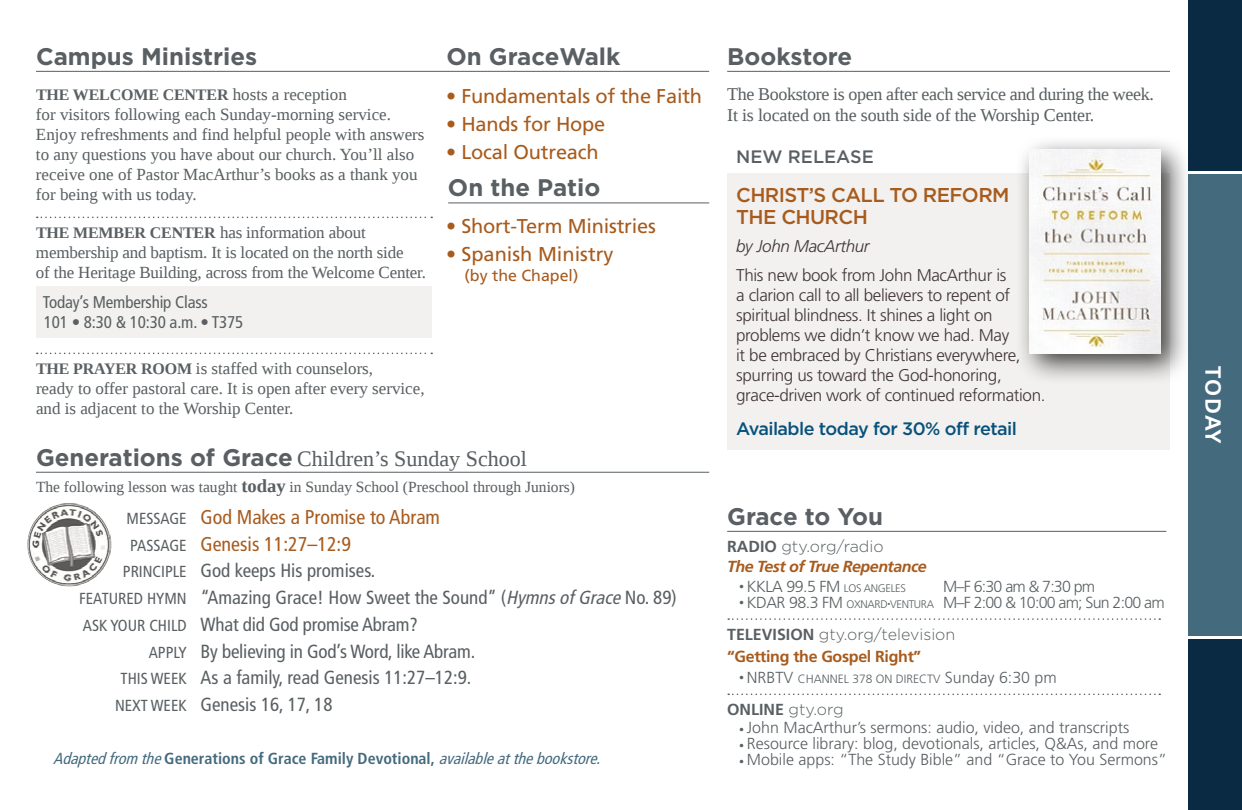
<style>
.page{position:relative;width:1242px;height:810px;background:#fff}
.page>*{position:absolute;margin:0;border:0;box-sizing:border-box;transform-origin:0 0}
.t1{font:700 24px "Gotham";color:#595f62}
.t2{font:22px "Tinos";color:#595f62}
.t3{font:700 22px "Frutiger";letter-spacing:.05em;color:#fff}
.t4{font:20px "Frutiger";letter-spacing:-.01em;color:#a75b1d}
.t5{font:condensed 20px/26.8px "Frutiger";color:#a75b1d}
.t6{font:500 20px/22px "Gotham";letter-spacing:-.03em;color:#a75b1d}
.t7{font:condensed 19px "Frutiger";color:#595f62}
.t8{font:18px/21.6px "Tinos";letter-spacing:-.02em;color:#595f62}
.t9{font:500 18px "Gotham";letter-spacing:-.03em;color:#07517c}
.t10{font:500 18px "Gotham";color:#595f62}
.t11{font:17px/20px "Tinos";color:#595f62}
.t12{font:300 17px/20px "Frutiger";letter-spacing:-.02em;color:#403535}
.t13{font:condensed 17px/20px "Frutiger";letter-spacing:-.01em;color:#595f62}
.t14{font:italic 300 17px "Frutiger";letter-spacing:-.02em;color:#403535}
.t15{font:300 16px "Frutiger";color:#595f62}
.t16{font:italic condensed 16px "Frutiger";color:#446a7e}
.t17{font:300 16px "Gotham";color:#595f62}
.t18{font:300 16px "Frutiger";letter-spacing:-.05em;color:#595f62}
.t19{font:700 16px "Tinos";letter-spacing:-.01em;color:#595f62}
.t20{font:italic 700 16px "Frutiger";letter-spacing:-.03em;color:#a75b1d}
.t21{font:700 16px "Frutiger";letter-spacing:-.02em;color:#a75b1d}
.t22{font:16px "Frutiger";color:#a75b1d}
.t23{font:15.6px "Tinos";color:#595f62}
.t24{font:300 12px "Frutiger";color:#595f62}
.s1{font-weight:400;font-size:17px}
.s2{font-weight:700;font-size:16px}
.s3{font-family:"Gotham";font-weight:700;font-size:24px}
.s4{font-weight:700;font-size:18.6px}
.s5{font-size:16px;color:#595f62}
.s6{font-size:16px}
.s7{font-style:italic}
.s8{font-weight:700;font-style:normal}
.s9{font-family:"Frutiger";font-weight:700}
.s10{font-size:10px}
.s11{font-size:11px}
.s12{font-size:6px}
</style>
<div class="page">
<div style="left:1188px;top:174px;width:54px;height:462px;background:#446a7e"></div>
<div style="left:1188px;top:639px;width:54px;height:171px;background:#0a2a44"></div>
<div style="left:1188px;top:0;width:54px;height:171px;background:#0a2a44"></div>
<div style="left:36px;top:287px;width:396px;height:51px;background:#f2f1ef"></div>
<svg style="left:37px;top:217px;width:395px;height:1px"></svg>
<svg style="left:37px;top:353px;width:395px;height:1px"></svg>
<hr style="left:36px;top:472px;width:673px;height:1px;background:#595f62">
<img style="left:27px;top:503px;width:84px;height:84px">
<svg style="left:728px;top:618px;width:432px;height:2px"></svg>
<svg style="left:728px;top:694px;width:432px;height:1px"></svg>
<hr style="left:727px;top:531px;width:439px;height:1px;background:#595f62">
<hr style="left:727px;top:71px;width:443px;height:1px;background:#595f62">
<hr style="left:448px;top:202px;width:261px;height:1px;background:#595f62">
<hr style="left:36px;top:71px;width:673px;height:1px;background:#595f62">
<div style="left:727px;top:174px;width:443px;height:276px;background:#f2f1ef"></div>
<div style="left:1015px;top:135px;width:178px;height:251px;background:#000;opacity:.75"></div>
<img style="left:1030px;top:150px;width:131px;height:204px">
<h1 class="t1" style="left:36px;top:42px;width:223px">Campus Ministries</h1>
<h1 class="t1" style="left:446px;top:42px;width:175px">On GraceWalk</h1>
<p class="t4" style="left:446px;top:84px;width:257px">• Fundamentals of the Faith</p>
<p class="t4" style="left:446px;top:112px;width:161px">• Hands for Hope</p>
<p class="t4" style="left:446px;top:140px;width:154px">• Local Outreach</p>
<h1 class="t1" style="left:448px;top:174px;width:154px">On the Patio</h1>
<p class="t4" style="left:446px;top:215px;width:211px">• Short-Term Ministries</p>
<p class="t4" style="left:446px;top:243px;width:169px">• Spanish Ministry</p>
<p class="t22" style="left:465px;top:266px;width:115px">(by the Chapel)</p>
<p class="t19" style="left:36px;top:86px;width:312px">THE WELCOME CENTER <span class="s1">hosts a reception</span></p>
<p class="t11" style="left:36px;top:105px;width:390px">for visitors following each Sunday-morning service.<br>Enjoy refreshments and find helpful people with answers to any questions you have about our church. You’ll also receive one of Pastor MacArthur’s books as a thank you for being with us today.</p>
<p class="t11" style="left:36px;top:223px;width:392px"><span class="s2">THE MEMBER CENTER</span> has information about membership and baptism. It is located on the north side<br>of the Heritage Building, across from the Welcome Center.</p>
<p class="t13" style="left:43px;top:292px;width:202px">Today’s Membership Class<br>101 • 8:30 &amp; 10:30 a.m. • T375</p>
<p class="t11" style="left:36px;top:359px;width:390px"><span class="s2">THE PRAYER ROOM</span> is staffed with counselors,<br>ready to offer pastoral care. It is open after every service, and is adjacent to the Worship Center.</p>
<p class="t2" style="left:36px;top:447px;width:492px"><span class="s3">Generations of Grace</span> Children’s Sunday School</p>
<p class="t23" style="left:36px;top:478px;width:541px">The following lesson was taught <span class="s4">today</span> in Sunday School (Preschool through Juniors)</p>
<p class="t5" style="left:127px;top:504px;width:315px"><span class="s5">MESSAGE</span> God Makes a Promise to Abram<br><span class="s5">PASSAGE</span> Genesis 11:27–12:9</p>
<p class="t7" style="left:123px;top:560px;width:254px"><span class="s6">PRINCIPLE</span> God keeps His promises.</p>
<p class="t7" style="left:79px;top:586px;width:599px"><span class="s6">FEATURED HYMN</span> “Amazing Grace! How Sweet the Sound” (<span class="s7">HymnsofGrace</span>No. 89)</p>
<p class="t7" style="left:83px;top:613px;width:336px"><span class="s6">ASK YOUR CHILD</span> What did God promise Abram?</p>
<p class="t7" style="left:149px;top:640px;width:328px"><span class="s6">APPLY</span> By believing in God’s Word, like Abram.</p>
<p class="t7" style="left:121px;top:667px;width:352px"><span class="s6">THIS WEEK</span> As a family, read Genesis 11:27–12:9.</p>
<p class="t7" style="left:115px;top:694px;width:219px"><span class="s6">NEXT WEEK</span> Genesis 16, 17, 18</p>
<p class="t16" style="left:53px;top:749px;width:553px">Adaptedfrom the<span class="s8">G e n e r a t i o n s o f G r a c e Fa m i l y D e v o t i o n a l ,</span> availableatthebookstore.</p>
<h1 class="t1" style="left:727px;top:42px;width:127px">Bookstore</h1>
<p class="t8" style="left:727px;top:83px;width:428px">The Bookstore is open after each service and during the week.<br>It is located on the south side of the Worship Center.</p>
<p class="t10" style="left:736px;top:146px;width:139px">NEW RELEASE</p>
<p class="t6" style="left:736px;top:184px;width:275px">CHRIST’S CALL TO REFORM<br>THE CHURCH</p>
<p class="t14" style="left:736px;top:237px;width:135px">by John MacArthur</p>
<p class="t12" style="left:736px;top:265px;width:311px">This new book from John MacArthur is<br>a clarion call to all believers to repent of spiritual blindness. It shines a light on problems we didn’t know we had. May<br>it be embraced by Christians everywhere, spurring us toward the God-honoring, grace-driven work of continued reformation.</p>
<p class="t9" style="left:736px;top:419px;width:282px">Available today for 30% off retail</p>
<h1 class="t1" style="left:727px;top:502px;width:157px">Grace to You</h1>
<p class="t17" style="left:727px;top:537px;width:158px"><span class="s9">RADIO</span> gty.org/radio</p>
<p class="t20" style="left:727px;top:557px;width:201px">The Test of True Repentance</p>
<p class="t15" style="left:739px;top:577px;width:168px"><span class="s10">•</span> KKLA 99.5 FM <span class="s11">LOS ANGELES</span></p>
<p class="t15" style="left:943px;top:577px;width:154px">M–F 6:30 am &amp; 7:30 pm</p>
<p class="t18" style="left:739px;top:593px;width:427px"><span class="s10">•</span> KDAR 98.3 FM <span class="s11">OXNARD</span><span class="s12">•</span><span class="s11">VENTURA</span> M–F 2:00 &amp; 10:00 am; Sun 2:00 am</p>
<p class="t17" style="left:727px;top:625px;width:230px"><span class="s9">TELEVISION</span> gty.org/television</p>
<p class="t21" style="left:727px;top:647px;width:196px">“Getting the Gospel Right”</p>
<p class="t24" style="left:739px;top:672px;width:319px"><sup>•</sup> <span class="s6">NRBTV</span> CHANNEL 378 ON DIRECTV <span class="s6">Sunday 6:30 pm</span></p>
<p class="t17" style="left:727px;top:701px;width:118px"><span class="s9">ONLINE</span> gty.org</p>
<p class="t15" style="left:739px;top:718px;width:392px"><span class="s10">•</span> John MacArthur’s sermons: audio, video, and transcripts</p>
<p class="t15" style="left:739px;top:734px;width:420px"><span class="s10">•</span> Resource library: blog, devotionals, articles, Q&amp;As, and more</p>
<p class="t15" style="left:739px;top:750px;width:429px"><span class="s10">•</span> Mobile apps: “The Study Bible” and “Grace to You Sermons”</p>
<p class="t3" style="left:1226px;top:366px;width:80px;rotate:90deg">TODAY</p>
</div>
